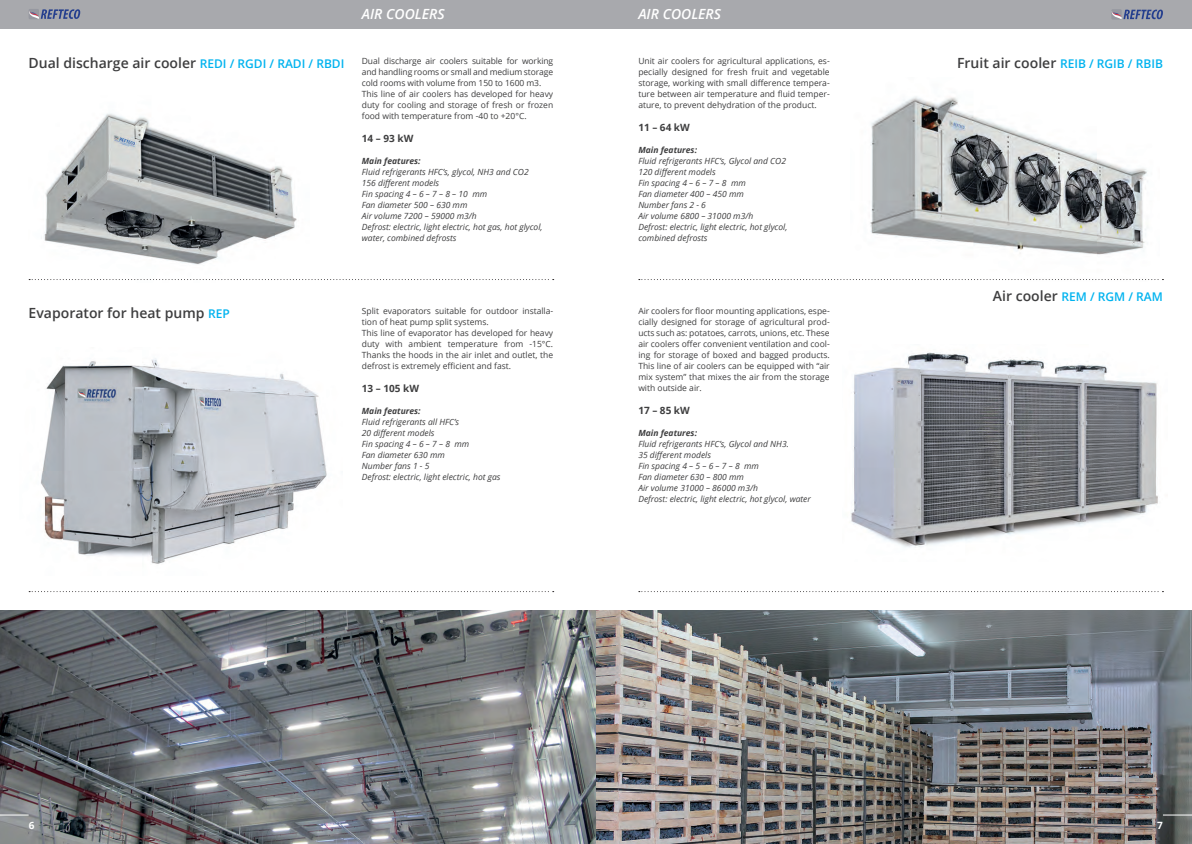
<style>
.page{position:relative;width:1192px;height:844px;background:#fff}
.page>*{position:absolute;margin:0;border:0;box-sizing:border-box;transform-origin:0 0}
.t1{font:600 14px "Open Sans";color:#3e3e3f}
.t2{font:italic 600 14px "Open Sans";color:#fff}
.t3{font:600 12px "Open Sans";color:#00b3ef}
.t4{font:700 10px "Open Sans";color:#3e3e3f}
.t5{font:700 10px "Open Sans";color:#fff}
.t6{font:8.5px/11px "Open Sans";color:#3e3e3f}
.t7{font:italic 8.5px/11px "Open Sans";color:#3e3e3f}
.t8{font:italic 700 8.5px "Open Sans";color:#3e3e3f}
.s1{font-size:12px;color:#00b3ef}
.s2{font-size:14px;color:#3e3e3f}
</style>
<div class="page">
<img style="left:0;top:610px;width:1191px;height:233px">
<div style="left:0;top:0;width:596px;height:29px;background:#a8a9ad"></div>
<svg style="left:29px;top:9px;width:51px;height:10px"></svg>
<div style="left:596px;top:0;width:595px;height:29px;background:#a8a9ad"></div>
<div style="left:1111px;top:9px;width:10px;height:11px;background:#9d9fa5"></div>
<svg style="left:1111px;top:10px;width:51px;height:9px"></svg>
<img style="left:29px;top:113px;width:268px;height:168px">
<img style="left:40px;top:358px;width:287px;height:206px">
<img style="left:870px;top:96px;width:277px;height:159px">
<img style="left:851px;top:352px;width:307px;height:196px">
<svg style="left:29px;top:279px;width:525px;height:1px"></svg>
<svg style="left:639px;top:279px;width:524px;height:1px"></svg>
<svg style="left:29px;top:591px;width:525px;height:1px"></svg>
<svg style="left:639px;top:591px;width:524px;height:1px"></svg>
<svg style="left:1162px;top:814px;width:29px;height:1px"></svg>
<svg style="left:0;top:814px;width:29px;height:1px"></svg>
<h1 class="t2" style="left:362px;top:4px;width:84px">AIR COOLERS</h1>
<h1 class="t1" style="left:29px;top:53px;width:317px">Dual discharge air cooler <span class="s1">REDI / RGDI / RADI / RBDI</span></h1>
<p class="t6" style="left:362px;top:55px;width:193px">Dual discharge air coolers suitable for working and handling rooms or small and medium storage cold rooms with volume from 150 to 1600 m3.<br>This line of air coolers has developed for heavy duty for cooling and storage of fresh or frozen food with temperature from -40 to +20°C.</p>
<p class="t4" style="left:362px;top:131px;width:53px">14 – 93 kW</p>
<p class="t8" style="left:362px;top:154px;width:60px">Main features:</p>
<p class="t7" style="left:362px;top:166px;width:182px">Fluid refrigerants HFC’s, glycol, NH3 and CO2<br>156 different models<br>Fin spacing 4 – 6 – 7 – 8 – 10 mm<br>Fan diameter 500 – 630 mm<br>Air volume 7200 – 59000 m3/h<br>Defrost: electric, light electric, hot gas, hot glycol, water, combined defrosts</p>
<h1 class="t1" style="left:29px;top:303px;width:203px">Evaporator for heat pump <span class="s1">REP</span></h1>
<p class="t6" style="left:362px;top:305px;width:193px">Split evaporators suitable for outdoor installa&shy;tion of heat pump split systems.<br>This line of evaporator has developed for heavy duty with ambient temperature from -15°C.<br>Thanks the hoods in the air inlet and outlet, the defrost is extremely efficient and fast.</p>
<p class="t4" style="left:362px;top:381px;width:59px">13 – 105 kW</p>
<p class="t8" style="left:362px;top:405px;width:60px">Main features:</p>
<p class="t7" style="left:362px;top:416px;width:140px">Fluid refrigerants all HFC’s<br>20 different models<br>Fin spacing 4 – 6 – 7 – 8 mm<br>Fan diameter 630 mm<br>Number fans 1 - 5<br>Defrost: electric, light electric, hot gas</p>
<h1 class="t2" style="left:638px;top:4px;width:84px">AIR COOLERS</h1>
<p class="t6" style="left:638px;top:55px;width:193px;text-align:justify">Unit air coolers for agricultural applications, es&shy;pecially designed for fresh fruit and vegetable storage, working with small difference tempera&shy;ture between air temperature and fluid temper&shy;ature, to prevent dehydration of the product.</p>
<p class="t4" style="left:638px;top:120px;width:53px">11 – 64 kW</p>
<p class="t8" style="left:638px;top:143px;width:60px">Main features:</p>
<p class="t7" style="left:638px;top:155px;width:151px">Fluid refrigerants HFC’s, Glycol and CO2<br>120 different models<br>Fin spacing 4 – 6 – 7 – 8 mm<br>Fan diameter 400 – 450 mm<br>Number fans 2 - 6<br>Air volume 6800 – 31000 m3/h<br>Defrost: electric, light electric, hot glycol, combined defrosts</p>
<p class="t6" style="left:638px;top:305px;width:193px;text-align:justify">Air coolers for floor mounting applications, espe&shy;cially designed for storage of agricultural prod&shy;ucts such as: potatoes, carrots, unions, etc. These air coolers offer convenient ventilation and cool&shy;ing for storage of boxed and bagged products.<br>This line of air coolers can be equipped with “air mix system” that mixes the air from the storage with outside air.</p>
<p class="t4" style="left:638px;top:403px;width:53px">17 – 85 kW</p>
<p class="t8" style="left:638px;top:427px;width:60px">Main features:</p>
<p class="t7" style="left:638px;top:438px;width:174px">Fluid refrigerants HFC’s, Glycol and NH3.<br>35 different models<br>Fin spacing 4 – 5 – 6 – 7 – 8 mm<br>Fan diameter 630 – 800 mm<br>Air volume 31000 – 86000 m3/h<br>Defrost: electric, light electric, hot glycol, water</p>
<h1 class="t1" style="left:957px;top:53px;width:207px">Fruit air cooler <span class="s1">REIB / RGIB / RBIB</span></h1>
<h2 class="t3" style="left:993px;top:288px;width:171px"><span class="s2">Air cooler</span> REM / RGM / RAM</h2>
<p class="t5" style="left:29px;top:817px;width:7px">6</p>
<p class="t5" style="left:1157px;top:817px;width:7px">7</p>
</div>
